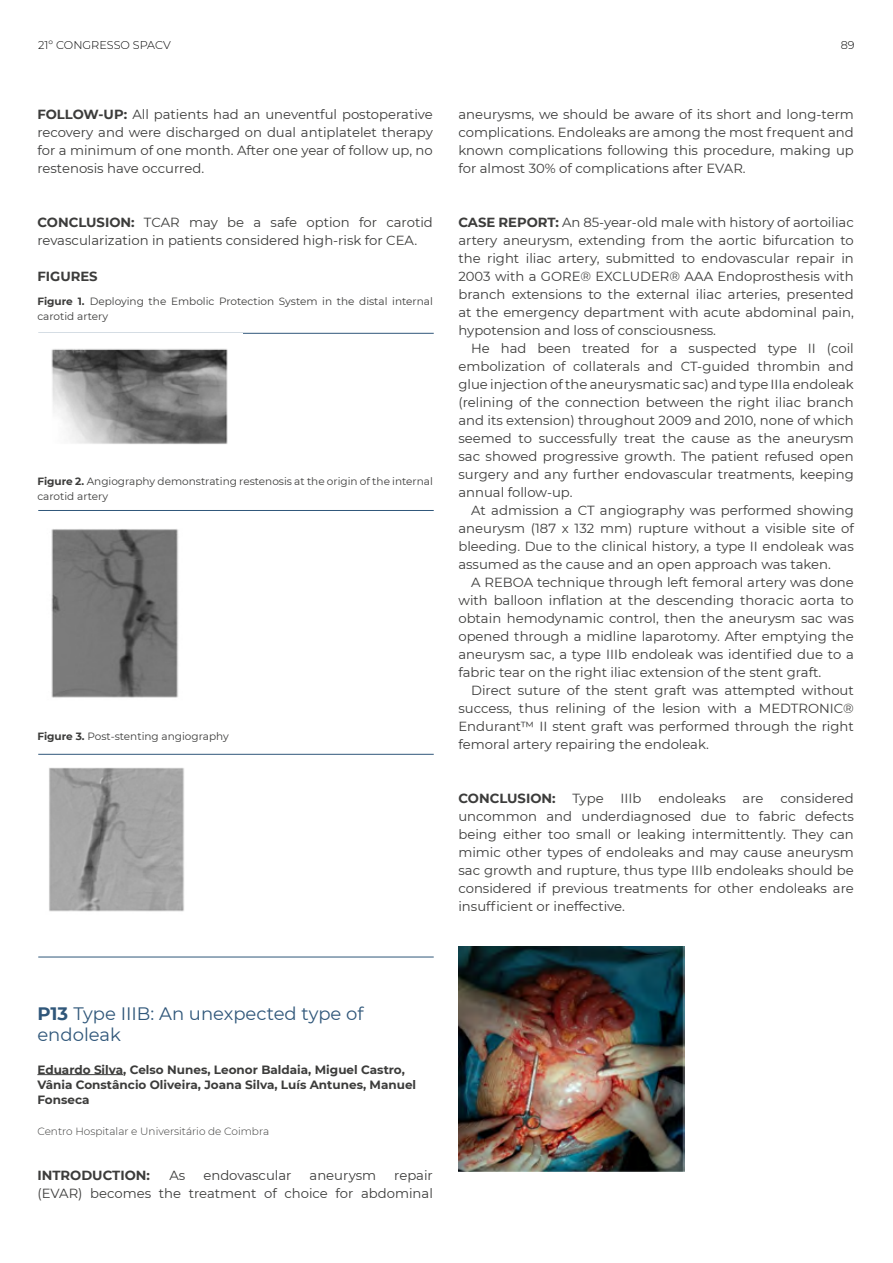
<style>
.page{position:relative;width:893px;height:1263px;background:#fff}
.page>*{position:absolute;margin:0;border:0;box-sizing:border-box;transform-origin:0 0}
.t1{font:18px/21px "Montserrat";color:#30577a}
.t2{font:13.2px/18px "Montserrat";color:#3c3c3b;text-align:justify}
.t3{font:700 13.2px "Montserrat";color:#3c3c3b}
.t4{font:700 12px/15px "Montserrat";color:#3c3c3b}
.t5{font:300 11.25px "Montserrat";color:#000}
.t6{font:10.5px/15px "Montserrat";color:#3c3c3b}
.t7{font:300 10.5px "Montserrat";color:#3c3c3b}
.s1{font-weight:700}
</style>
<div class="page">
<hr style="left:37px;top:1074px;width:86px;height:1px;background:#3c3c3b">
<hr style="left:38px;top:333px;width:396px;height:1px;background:#30577a">
<hr style="left:38px;top:510px;width:396px;height:1px;background:#30577a">
<hr style="left:38px;top:754px;width:396px;height:1px;background:#30577a">
<hr style="left:38px;top:957px;width:396px;height:1px;background:#30577a">
<img style="left:38px;top:333px;width:204px;height:111px">
<img style="left:51px;top:529px;width:128px;height:169px">
<img style="left:49px;top:767px;width:135px;height:145px">
<img style="left:458px;top:946px;width:227px;height:225px">
<p class="t5" style="left:38px;top:38px;width:134px">21º CONGRESSO SPACV</p>
<p class="t2" style="left:37px;top:105px;width:397px"><span class="s1">FOLLOW-UP:</span> All patients had an uneventful postoperative recovery and were discharged on dual antiplatelet therapy for a minimum of one month. After one year of follow up, no restenosis have occurred.</p>
<p class="t2" style="left:37px;top:213px;width:397px"><span class="s1">CONCLUSION:</span> TCAR may be a safe option for carotid revascularization in patients considered high-risk for CEA.</p>
<p class="t3" style="left:37px;top:268px;width:62px">FIGURES</p>
<p class="t6" style="left:37px;top:293px;width:397px"><span class="s1">Figure 1.</span> Deploying the Embolic Protection System in the distal internal carotid artery</p>
<p class="t6" style="left:37px;top:473px;width:397px"><span class="s1">Figure 2.</span> Angiography demonstrating restenosis at the origin of the internal carotid artery</p>
<p class="t6" style="left:37px;top:728px;width:193px"><span class="s1">Figure 3.</span> Post-stenting angiography</p>
<p class="t5" style="left:841px;top:38px;width:15px">89</p>
<p class="t2" style="left:458px;top:105px;width:397px">aneurysms, we should be aware of its short and long-term complications. Endoleaks are among the most frequent and known complications following this procedure, making up for almost 30% of complications after EVAR.</p>
<p class="t2" style="left:458px;top:213px;width:397px"><span class="s1">CASE REPORT:</span> An 85-year-old male with history of aortoiliac artery aneurysm, extending from the aortic bifurcation to the right iliac artery, submitted to endovascular repair in 2003 with a GORE® EXCLUDER® AAA Endoprosthesis with branch extensions to the external iliac arteries, presented at the emergency department with acute abdominal pain, hypotension and loss of consciousness.</p>
<p class="t2" style="left:458px;top:339px;width:397px;text-indent:13px">He had been treated for a suspected type II (coil embolization of collaterals and CT-guided thrombin and glue injection of the aneurysmatic sac) and type IIIa endoleak (relining of the connection between the right iliac branch and its extension) throughout 2009 and 2010, none of which seemed to successfully treat the cause as the aneurysm sac showed progressive growth. The patient refused open surgery and any further endovascular treatments, keeping annual follow-up.</p>
<p class="t2" style="left:458px;top:501px;width:397px;text-indent:13px">At admission a CT angiography was performed showing aneurysm (187 x 132 mm) rupture without a visible site of bleeding. Due to the clinical history, a type II endoleak was assumed as the cause and an open approach was taken.</p>
<p class="t2" style="left:458px;top:573px;width:397px;text-indent:13px">A REBOA technique through left femoral artery was done with balloon inflation at the descending thoracic aorta to obtain hemodynamic control, then the aneurysm sac was opened through a midline laparotomy. After emptying the aneurysm sac, a type IIIb endoleak was identified due to a fabric tear on the right iliac extension of the stent graft.</p>
<p class="t2" style="left:458px;top:681px;width:397px;text-indent:13px">Direct suture of the stent graft was attempted without success, thus relining of the lesion with a MEDTRONIC® Endurant™️ II stent graft was performed through the right femoral artery repairing the endoleak.</p>
<p class="t2" style="left:458px;top:790px;width:397px;text-indent:322px">considered uncommon and underdiagnosed due to fabric defects being either too small or leaking intermittently. They can mimic other types of endoleaks and may cause aneurysm sac growth and rupture, thus type IIIb endoleaks should be considered if previous treatments for other endoleaks are insufficient or ineffective.</p>
<p class="t3" style="left:458px;top:790px;width:99px">CONCLUSION:</p>
<p class="t2" style="left:572px;top:790px;width:33px">Type</p>
<p class="t2" style="left:621px;top:790px;width:22px">IIIb</p>
<p class="t2" style="left:658px;top:790px;width:69px">endoleaks</p>
<p class="t2" style="left:743px;top:790px;width:22px">are</p>
<h1 class="t1" style="left:37px;top:1003px;width:328px"><span class="s1">P13</span> Type IIIB: An unexpected type of endoleak</h1>
<p class="t4" style="left:37px;top:1062px;width:380px">Eduardo Silva, Celso Nunes, Leonor Baldaia, Miguel Castro,<br>Vânia Constâncio Oliveira, Joana Silva, Luís Antunes, Manuel<br>Fonseca</p>
<p class="t7" style="left:37px;top:1125px;width:233px">Centro Hospitalar e Universitário de Coimbra</p>
<p class="t3" style="left:37px;top:1167px;width:114px">INTRODUCTION:</p>
<p class="t2" style="left:170px;top:1166px;width:17px">As</p>
<p class="t2" style="left:203px;top:1166px;width:90px">endovascular</p>
<p class="t2" style="left:310px;top:1166px;width:68px">aneurysm</p>
<p class="t2" style="left:37px;top:1166px;width:397px;text-align:right">repair<br>(EVAR) becomes the treatment of choice for abdominal</p>
</div>
